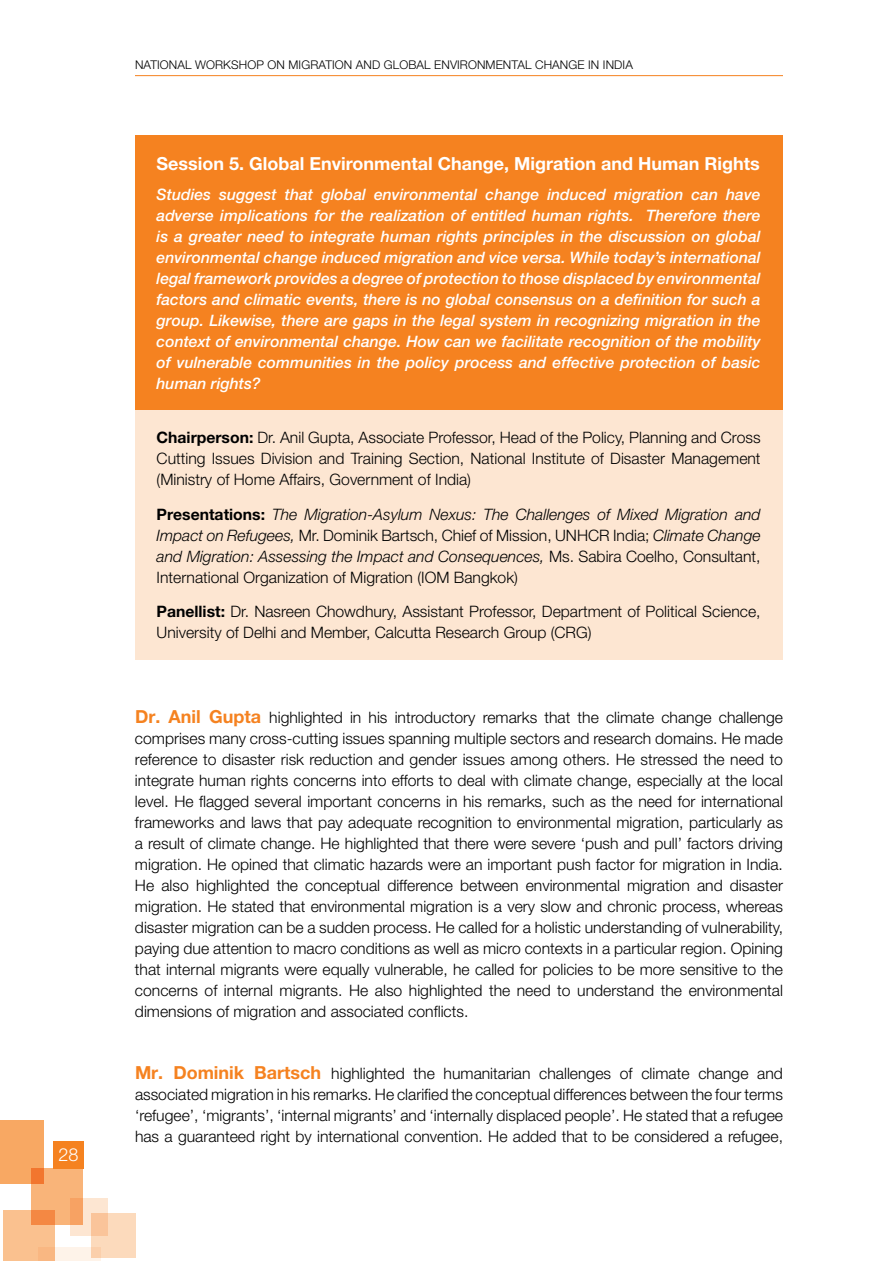
<style>
.page{position:relative;width:891px;height:1261px;background:#fff}
.page>*{position:absolute;margin:0;border:0;box-sizing:border-box;transform-origin:0 0}
.t1{font:700 18px "Helvetica Neue LT Std";color:#fff}
.t2{font:300 18px "Helvetica Neue LT Std";color:#fff}
.t3{font:300 15.75px/21px "Helvetica Neue LT Std";color:#000;text-align:justify}
.t4{font:italic 500 15.75px/21px "Helvetica Neue LT Std";color:#fff;text-align:justify}
.t5{font:italic 300 15.75px/21px "Helvetica Neue LT Std";color:#000;text-align:justify}
.t6{font:300 12px "Helvetica Neue LT Std";letter-spacing:.01em;color:#000}
.s1{font-weight:700}
.s2{font-weight:700;font-style:normal}
.s3{font-style:normal}
.s4{font-weight:700;font-size:18px;color:#f58220}
</style>
<div class="page">
<hr style="left:135px;top:75px;width:648px;height:1px;background:#f58220">
<div style="left:3px;top:1209px;width:52px;height:51px;background:#fac18f"></div>
<div style="left:31px;top:1168px;width:52px;height:56px;background:#f9b479"></div>
<div style="left:0;top:1120px;width:44px;height:63px;background:#f8a863"></div>
<svg style="left:38px;top:1246px;width:62px;height:14px"></svg>
<div style="left:92px;top:1212px;width:44px;height:45px;background:#fcdabc"></div>
<svg style="left:70px;top:1198px;width:38px;height:37px"></svg>
<div style="left:53px;top:1140px;width:31px;height:28px;background:#f58220"></div>
<div style="left:135px;top:135px;width:647px;height:275px;background:#f58220"></div>
<div style="left:135px;top:410px;width:647px;height:249px;background:#fde6d2"></div>
<p class="t2" style="left:59px;top:1143px;width:22px">28</p>
<p class="t6" style="left:135px;top:57px;width:352px">National Workshop on Migration and Global Environmen</p>
<p class="t6" style="left:512px;top:57px;width:123px">tal Change in In dia</p>
<p class="t1" style="left:157px;top:152px;width:605px">Session 5. Global Environmental Change, Migration and Human Rights</p>
<p class="t4" style="left:157px;top:183px;width:606px">Studies suggest that global environmental change induced migration can have adverse implications for the realization of entitled human rights. Therefore there is a greater need to integrate human rights principles in the discussion on global environmental change induced migration and vice versa. While today’s international legal framework provides a degree of protection to those displaced by environmental factors and climatic events, there is no global consensus on a definition for such a group. Likewise, there are gaps in the legal system in recognizing migration in the context of environmental change. How can we facilitate recognition of the mobility of vulnerable communities in the policy process and effective protection of basic human rights?</p>
<p class="t3" style="left:157px;top:426px;width:606px"><span class="s1">Chairperson:</span> Dr. Anil Gupta, Associate Professor, Head of the Policy, Planning and Cross Cutting Issues Division and Training Section, National Institute of Disaster Management (Ministry of Home Affairs, Government of India)</p>
<p class="t5" style="left:157px;top:503px;width:606px"><span class="s2">Presentations:</span> The Migration-Asylum Nexus: The Challenges of Mixed Migration and Impact on Refugees, <span class="s3">Mr. Dominik Bartsch, Chief of Mission, UNHCR India;</span> Climate Change and Migration: Assessing the Impact and Consequences, <span class="s3">Ms. Sabira Coelho, Consultant, International Organization of Migration (IOM Bangkok)</span></p>
<p class="t3" style="left:157px;top:600px;width:606px"><span class="s1">Panellist:</span> Dr. Nasreen Chowdhury, Assistant Professor, Department of Political Science,<br>University of Delhi and Member, Calcutta Research Group (CRG)</p>
<p class="t3" style="left:135px;top:706px;width:650px"><span class="s4">Dr. Anil Gupta</span> highlighted in his introductory remarks that the climate change challenge comprises many cross-cutting issues spanning multiple sectors and research domains. He made reference to disaster risk reduction and gender issues among others. He stressed the need to integrate human rights concerns into efforts to deal with climate change, especially at the local level. He flagged several important concerns in his remarks, such as the need for international frameworks and laws that pay adequate recognition to environmental migration, particularly as a result of climate change. He highlighted that there were severe ‘push and pull’ factors driving migration. He opined that climatic hazards were an important push factor for migration in India.<br>He also highlighted the conceptual difference between environmental migration and disaster migration. He stated that environmental migration is a very slow and chronic process, whereas disaster migration can be a sudden process. He called for a holistic understanding of vulnerability, paying due attention to macro conditions as well as micro contexts in a particular region. Opining that internal migrants were equally vulnerable, he called for policies to be more sensitive to the concerns of internal migrants. He also highlighted the need to understand the environmental dimensions of migration and associated conflicts.</p>
<p class="t3" style="left:135px;top:1062px;width:650px"><span class="s4">Mr. Dominik Bartsch</span> highlighted the humanitarian challenges of climate change and associated migration in his remarks. He clarified the conceptual differences between the four terms ‘refugee’, ‘migrants’, ‘internal migrants’ and ‘internally displaced people’. He stated that a refugee has a guaranteed right by international convention. He added that to be considered a refugee,</p>
</div>
